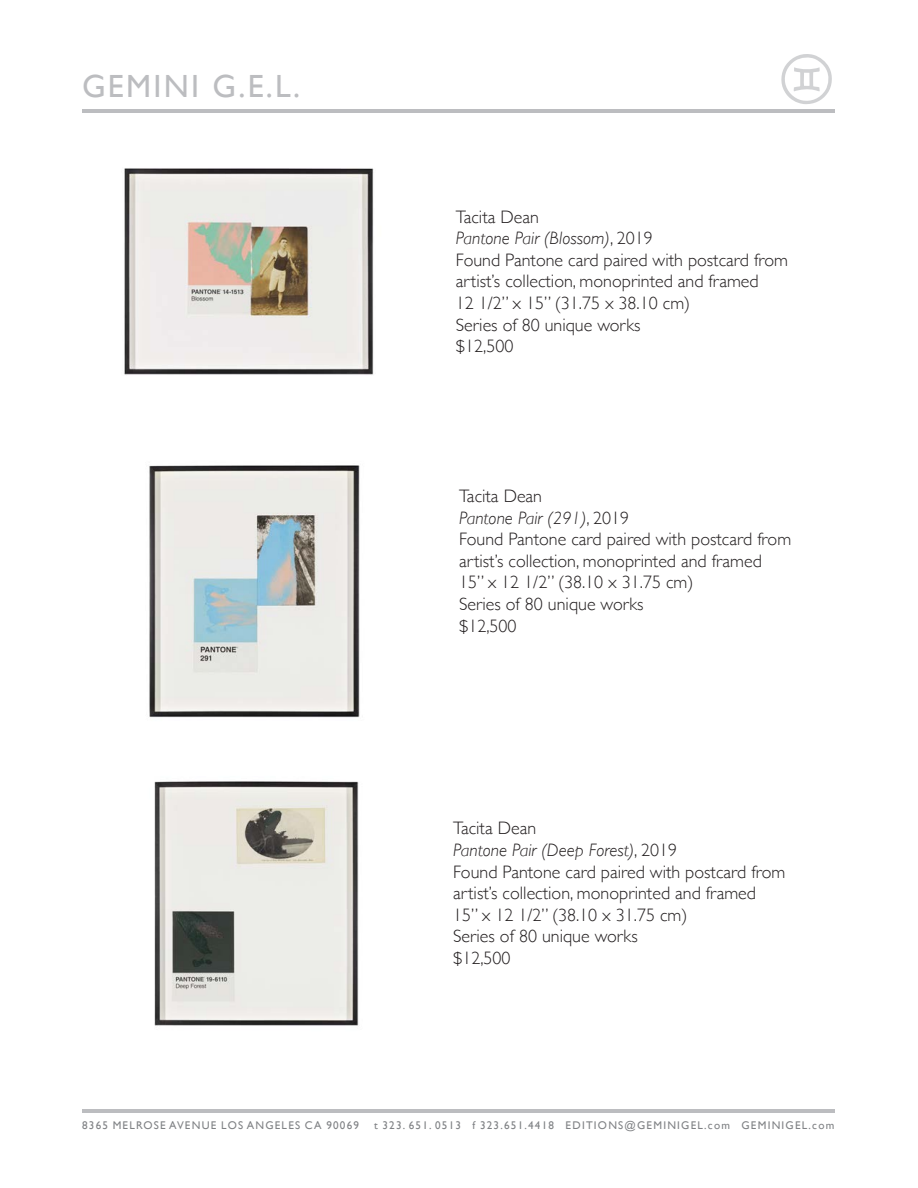
<style>
.page{position:relative;width:918px;height:1188px;background:#fff}
.page>*{position:absolute;margin:0;border:0;box-sizing:border-box;transform-origin:0 0}
.t1{font:32.1px "Gill Sans";letter-spacing:.07em;color:#bcbdc0}
.t2{font:300 18px/21.6px "Gill Sans";color:#231f20}
.t3{font:italic 300 18px "Gill Sans";color:#231f20}
.t4{font:11.1px "Gill Sans";letter-spacing:.11em;color:#808285}
.s1{font-style:normal}
</style>
<div class="page">
<svg style="left:781px;top:54px;width:51px;height:50px"></svg>
<hr style="left:82px;top:109px;width:752px;height:3px;background:#bcbdc0">
<hr style="left:82px;top:1110px;width:752px;height:3px;background:#bcbdc0">
<img style="left:149px;top:465px;width:211px;height:253px">
<img style="left:154px;top:781px;width:205px;height:245px">
<img style="left:124px;top:168px;width:250px;height:207px">
<h1 class="t1" style="left:82px;top:67px;width:253px">GEMINI G.E.L.<sup>LLC</sup></h1>
<p class="t2" style="left:456px;top:205px;width:85px">Tacita Dean</p>
<p class="t3" style="left:456px;top:228px;width:198px">Pantone Pair (Blossom)<span class="s1">, 2019</span></p>
<p class="t2" style="left:456px;top:248px;width:334px">Found Pantone card paired with postcard from artist’s collection, monoprinted and framed</p>
<p class="t2" style="left:456px;top:291px;width:236px">12 1/2” x 15” (31.75 x 38.10 cm)</p>
<p class="t2" style="left:456px;top:313px;width:186px">Series of 80 unique works</p>
<p class="t2" style="left:456px;top:335px;width:59px">$12,500</p>
<p class="t2" style="left:459px;top:485px;width:85px">Tacita Dean</p>
<p class="t3" style="left:459px;top:507px;width:172px">Pantone Pair (291)<span class="s1">, 2019</span></p>
<p class="t2" style="left:459px;top:528px;width:334px">Found Pantone card paired with postcard from artist’s collection, monoprinted and framed</p>
<p class="t2" style="left:459px;top:571px;width:236px">15” x 12 1/2” (38.10 x 31.75 cm)</p>
<p class="t2" style="left:459px;top:593px;width:186px">Series of 80 unique works</p>
<p class="t2" style="left:459px;top:614px;width:59px">$12,500</p>
<p class="t2" style="left:453px;top:817px;width:85px">Tacita Dean</p>
<p class="t3" style="left:453px;top:840px;width:225px">Pantone Pair (Deep Forest)<span class="s1">, 2019</span></p>
<p class="t2" style="left:453px;top:860px;width:334px">Found Pantone card paired with postcard from artist’s collection, monoprinted and framed</p>
<p class="t2" style="left:453px;top:903px;width:236px">15” x 12 1/2” (38.10 x 31.75 cm)</p>
<p class="t2" style="left:453px;top:925px;width:186px">Series of 80 unique works</p>
<p class="t2" style="left:453px;top:947px;width:59px">$12,500</p>
<p class="t4" style="left:82px;top:1119px;width:279px">8365 MELROSE AVENUE LOS ANGELES CA 90069</p>
<p class="t4" style="left:374px;top:1119px;width:462px">t 323. 651. 0513 f 323.651.4418 EDITIONS@GEMINIGEL.com GEMINIGEL.com</p>
</div>
